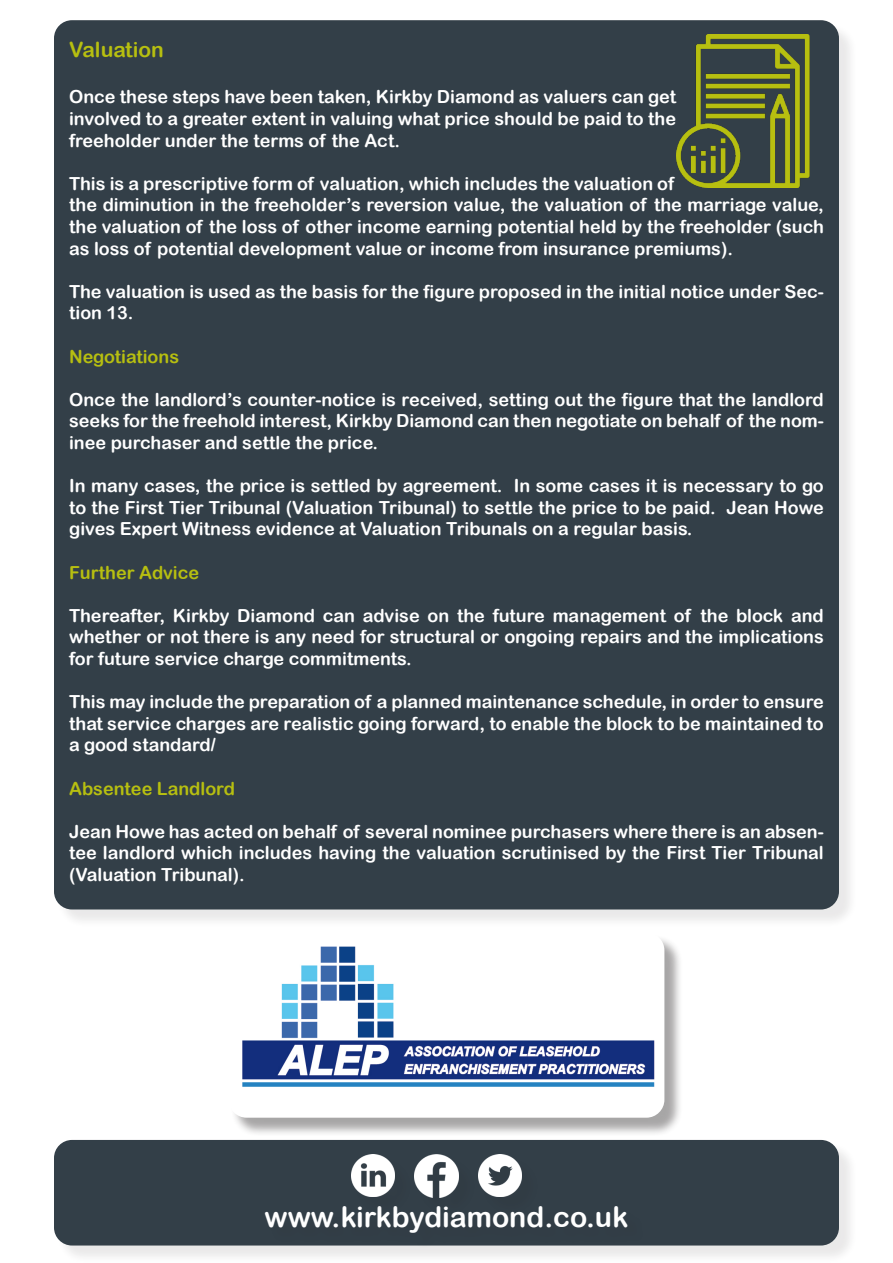
<style>
.page{position:relative;width:893px;height:1263px;background:#fff}
.page>*{position:absolute;margin:0;border:0;box-sizing:border-box;transform-origin:0 0}
.t1{font:28.5px "Arial Rounded MT Bold";color:#fff}
.t2{font:21px "Arial Rounded MT Bold";color:#b7bf10}
.t3{font:18px/21.6px "Arial Rounded MT Bold";color:#fff;text-align:justify}
.t4{font:18px "Arial Rounded MT Bold";color:#b7bf10}
</style>
<div class="page">
<div style="left:56px;top:23px;width:802px;height:905px;background:#231f20;opacity:.1"></div>
<div style="left:54px;top:20px;width:785px;height:889px;background:#333f48;border-radius:18px"></div>
<div style="left:56px;top:1142px;width:802px;height:121px;background:#231f20;opacity:.1"></div>
<div style="left:54px;top:1140px;width:785px;height:105px;background:#333f48;border-radius:18px"></div>
<img style="left:415px;top:1154px;width:43px;height:43px">
<img style="left:479px;top:1154px;width:42px;height:43px">
<div style="left:268px;top:1209px;width:377px;height:41px;background:#231f20;opacity:.1"></div>
<div style="left:354px;top:1157px;width:59px;height:58px;background:#323e47"></div>
<img style="left:352px;top:1154px;width:42px;height:43px">
<img style="left:676px;top:35px;width:134px;height:153px">
<div style="left:231px;top:935px;width:452px;height:201px;background:#231f20;opacity:.4"></div>
<img style="left:231px;top:935px;width:433px;height:183px">
<p class="t2" style="left:69px;top:37px;width:96px">Valuation</p>
<p class="t3" style="left:69px;top:86px;width:608px">Once these steps have been taken, Kirkby Diamond as valuers can get involved to a greater extent in valuing what price should be paid to the freeholder under the terms of the Act.</p>
<p class="t3" style="left:69px;top:172px;width:756px;text-align:left">This is a prescriptive form of valuation, which includes the valuation of<br>the diminution in the freeholder’s reversion value, the valuation of the marriage value, the valuation of the loss of other income earning potential held by the freeholder (such as loss of potential development value or income from insurance premiums).</p>
<p class="t3" style="left:69px;top:280px;width:756px">The valuation is used as the basis for the figure proposed in the initial notice under Sec&shy;tion 13.</p>
<p class="t4" style="left:69px;top:346px;width:112px">Negotiations</p>
<p class="t3" style="left:69px;top:388px;width:756px">Once the landlord’s counter-notice is received, setting out the figure that the landlord seeks for the freehold interest, Kirkby Diamond can then negotiate on behalf of the nom&shy;inee purchaser and settle the price.</p>
<p class="t3" style="left:69px;top:475px;width:756px">In many cases, the price is settled by agreement. In some cases it is necessary to go to the First Tier Tribunal (Valuation Tribunal) to settle the price to be paid. Jean Howe gives Expert Witness evidence at Valuation Tribunals on a regular basis.</p>
<p class="t4" style="left:69px;top:562px;width:132px">Further Advice</p>
<p class="t3" style="left:69px;top:604px;width:756px">Thereafter, Kirkby Diamond can advise on the future management of the block and whether or not there is any need for structural or ongoing repairs and the implications for future service charge commitments.</p>
<p class="t3" style="left:69px;top:691px;width:756px">This may include the preparation of a planned maintenance schedule, in order to ensure that service charges are realistic going forward, to enable the block to be maintained to a good standard/</p>
<p class="t4" style="left:69px;top:778px;width:167px">Absentee Landlord</p>
<p class="t3" style="left:69px;top:820px;width:756px">Jean Howe has acted on behalf of several nominee purchasers where there is an absen&shy;tee landlord which includes having the valuation scrutinised by the First Tier Tribunal (Valuation Tribunal).</p>
<p class="t1" style="left:264px;top:1199px;width:365px">www.kirkbydiamond.co.uk</p>
</div>
